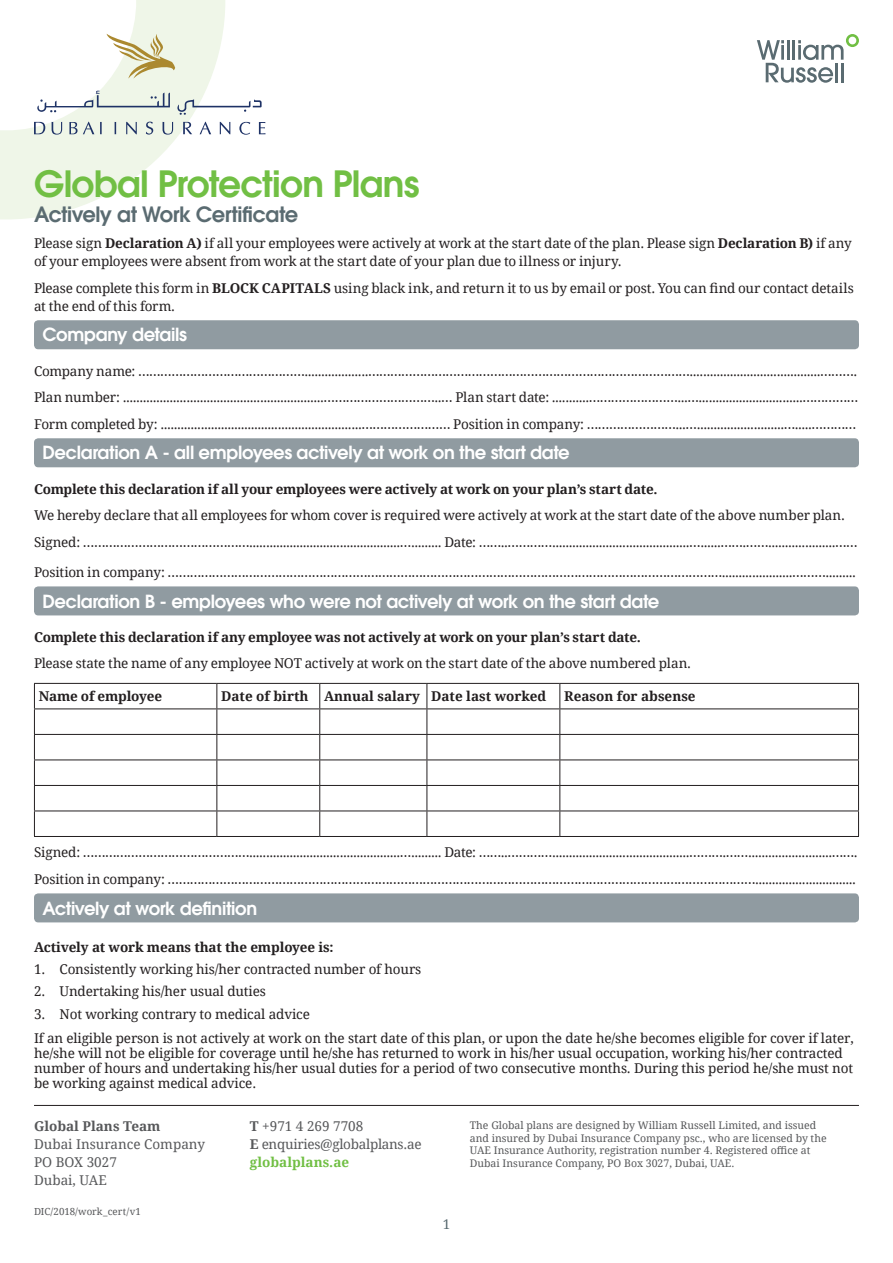
<style>
.page{position:relative;width:893px;height:1263px;background:#fff}
.page>*{position:absolute;margin:0;border:0;box-sizing:border-box;transform-origin:0 0}
.AppForm__Main_Head{font:600 36px "ITC Avant Garde Pro";letter-spacing:-.02em;color:#71bf44}
.AppForm__Second_head{font:600 21px "ITC Avant Garde Pro";letter-spacing:-.025em;color:#5a6b71}
.AppForm_Grey_WOB_hea{font:600 18px "ITC Avant Garde Pro";letter-spacing:-.02em;color:#fff}
.APPForm__Body_copy{font:13.5px/15px "Droid Serif";letter-spacing:-.01em;color:#231f20}
.APPForm__Body_copy-2{font:700 13.5px "Droid Serif";letter-spacing:-.01em;color:#231f20}
.t1{font:13.5px "Droid Serif";color:#57585a}
.t2{font:13.5px "Droid Serif";letter-spacing:-.02em;color:#57585a}
.t3{font:700 13.5px "Droid Serif";color:#57585a}
.t4{font:700 13.5px "Droid Serif";color:#71bf44}
.t5{font:13.5px "Droid Serif";color:#5a6b71}
.t6{font:10.5px/12.6px "Droid Serif";color:#57585a}
.t7{font:9.75px "Droid Serif";color:#57585a}
.s1{font-weight:700}
</style>
<div class="page">
<svg style="left:0;top:0;width:251px;height:220px"></svg>
<svg style="left:37px;top:91px;width:133px;height:21px"></svg>
<svg style="left:177px;top:99px;width:85px;height:16px"></svg>
<svg style="left:34px;top:122px;width:11px;height:12px"></svg>
<svg style="left:52px;top:122px;width:10px;height:13px"></svg>
<svg style="left:69px;top:122px;width:25px;height:12px"></svg>
<svg style="left:100px;top:122px;width:2px;height:12px"></svg>
<svg style="left:115px;top:122px;width:1px;height:12px"></svg>
<svg style="left:126px;top:122px;width:11px;height:12px"></svg>
<svg style="left:146px;top:122px;width:7px;height:13px"></svg>
<svg style="left:163px;top:122px;width:10px;height:13px"></svg>
<svg style="left:183px;top:122px;width:9px;height:12px"></svg>
<svg style="left:200px;top:122px;width:11px;height:12px"></svg>
<svg style="left:220px;top:122px;width:10px;height:12px"></svg>
<svg style="left:239px;top:122px;width:11px;height:13px"></svg>
<svg style="left:259px;top:122px;width:7px;height:12px"></svg>
<svg style="left:107px;top:34px;width:70px;height:45px"></svg>
<svg style="left:757px;top:34px;width:102px;height:49px"></svg>
<div style="left:34px;top:320px;width:825px;height:29px;background:#909ba1;border-radius:4px"></div>
<div style="left:34px;top:438px;width:825px;height:29px;background:#909ba1;border-radius:4px"></div>
<div style="left:34px;top:586px;width:825px;height:29px;background:#909ba1;border-radius:4px"></div>
<hr style="left:34px;top:683px;width:183px;height:1px;background:#231f20">
<hr style="left:217px;top:683px;width:103px;height:1px;background:#231f20">
<hr style="left:320px;top:683px;width:107px;height:1px;background:#231f20">
<hr style="left:427px;top:683px;width:133px;height:1px;background:#231f20">
<hr style="left:560px;top:683px;width:299px;height:1px;background:#231f20">
<hr style="left:34px;top:708px;width:183px;height:1px;background:#231f20">
<hr style="left:217px;top:708px;width:103px;height:1px;background:#231f20">
<hr style="left:320px;top:708px;width:107px;height:1px;background:#231f20">
<hr style="left:427px;top:708px;width:133px;height:1px;background:#231f20">
<hr style="left:560px;top:708px;width:299px;height:1px;background:#231f20">
<hr style="left:34px;top:734px;width:183px;height:1px;background:#231f20">
<hr style="left:217px;top:734px;width:103px;height:1px;background:#231f20">
<hr style="left:320px;top:734px;width:107px;height:1px;background:#231f20">
<hr style="left:427px;top:734px;width:133px;height:1px;background:#231f20">
<hr style="left:560px;top:734px;width:299px;height:1px;background:#231f20">
<hr style="left:34px;top:759px;width:183px;height:1px;background:#231f20">
<hr style="left:217px;top:759px;width:103px;height:1px;background:#231f20">
<hr style="left:320px;top:759px;width:107px;height:1px;background:#231f20">
<hr style="left:427px;top:759px;width:133px;height:1px;background:#231f20">
<hr style="left:560px;top:759px;width:299px;height:1px;background:#231f20">
<hr style="left:34px;top:785px;width:183px;height:1px;background:#231f20">
<hr style="left:217px;top:785px;width:103px;height:1px;background:#231f20">
<hr style="left:320px;top:785px;width:107px;height:1px;background:#231f20">
<hr style="left:427px;top:785px;width:133px;height:1px;background:#231f20">
<hr style="left:560px;top:785px;width:299px;height:1px;background:#231f20">
<hr style="left:34px;top:810px;width:183px;height:1px;background:#231f20">
<svg style="left:34px;top:684px;width:1px;height:152px"></svg>
<hr style="left:217px;top:810px;width:103px;height:1px;background:#231f20">
<svg style="left:216px;top:684px;width:1px;height:152px"></svg>
<hr style="left:320px;top:810px;width:107px;height:1px;background:#231f20">
<svg style="left:319px;top:684px;width:1px;height:152px"></svg>
<hr style="left:427px;top:810px;width:133px;height:1px;background:#231f20">
<svg style="left:426px;top:684px;width:1px;height:152px"></svg>
<hr style="left:560px;top:810px;width:299px;height:1px;background:#231f20">
<svg style="left:559px;top:684px;width:1px;height:152px"></svg>
<svg style="left:858px;top:684px;width:1px;height:152px"></svg>
<hr style="left:34px;top:836px;width:183px;height:1px;background:#231f20">
<hr style="left:217px;top:836px;width:103px;height:1px;background:#231f20">
<hr style="left:320px;top:836px;width:107px;height:1px;background:#231f20">
<hr style="left:427px;top:836px;width:133px;height:1px;background:#231f20">
<hr style="left:560px;top:836px;width:299px;height:1px;background:#231f20">
<div style="left:34px;top:893px;width:825px;height:29px;background:#909ba1;border-radius:4px"></div>
<hr style="left:34px;top:1105px;width:825px;height:1px;background:#231f20">
<p class="AppForm__Main_Head" style="left:34px;top:160px;width:387px">Global Protection Plans</p>
<p class="AppForm__Second_head" style="left:34px;top:200px;width:266px">Actively at Work Certificate</p>
<p class="APPForm__Body_copy" style="left:34px;top:234px;width:819px;line-height:18px">Please sign <span class="s1">Declaration A)</span> if all your employees were actively at work at the start date of the plan. Please sign <span class="s1">Declaration B)</span> if any of your employees were absent from work at the start date of your plan due to illness or injury.</p>
<p class="APPForm__Body_copy" style="left:34px;top:279px;width:821px;line-height:18px">Please complete this form in <span class="s1">BLOCK CAPITALS</span> using black ink, and return it to us by email or post. You can find our contact details at the end of this form.</p>
<p class="AppForm_Grey_WOB_hea" style="left:43px;top:323px;width:146px">Company details</p>
<p class="APPForm__Body_copy" style="left:34px;top:363px;width:825px">Company name: ………………………………………...................…………………………………………………………………………….......................................……….</p>
<p class="APPForm__Body_copy" style="left:34px;top:390px;width:826px">Plan number: ............................................................…………………………..… Plan start date: ...........……………………...…...............................……………</p>
<p class="APPForm__Body_copy" style="left:34px;top:416px;width:824px">Form completed by: ............................................................…………………… Position in company: ……………………...…..........................….....…………</p>
<p class="AppForm_Grey_WOB_hea" style="left:43px;top:441px;width:529px">Declaration A - all employees actively at work on the start date</p>
<p class="APPForm__Body_copy-2" style="left:34px;top:479px;width:625px">Complete this declaration if all your employees were actively at work on your plan’s start date.</p>
<p class="APPForm__Body_copy" style="left:34px;top:508px;width:812px">We hereby declare that all employees for whom cover is required were actively at work at the start date of the above number plan.</p>
<p class="APPForm__Body_copy" style="left:34px;top:534px;width:825px">Signed: ……………………………………….............................................…......... Date: ……..………….........................................…......…….……....................……</p>
<p class="APPForm__Body_copy" style="left:34px;top:564px;width:823px">Position in company: …………………………………………………………………………………………………………………………………….....................……….........</p>
<p class="AppForm_Grey_WOB_hea" style="left:43px;top:589px;width:618px">Declaration B - employees who were not actively at work on the start date</p>
<p class="APPForm__Body_copy-2" style="left:34px;top:628px;width:608px">Complete this declaration if any employee was not actively at work on your plan’s start date.</p>
<p class="APPForm__Body_copy" style="left:34px;top:656px;width:659px">Please state the name of any employee NOT actively at work on the start date of the above numbered plan.</p>
<p class="APPForm__Body_copy-2" style="left:39px;top:687px;width:125px">Name of employee</p>
<p class="APPForm__Body_copy-2" style="left:221px;top:687px;width:89px">Date of birth</p>
<p class="APPForm__Body_copy-2" style="left:324px;top:687px;width:97px">Annual salary</p>
<p class="APPForm__Body_copy-2" style="left:431px;top:687px;width:117px">Date last worked</p>
<p class="APPForm__Body_copy-2" style="left:564px;top:687px;width:133px">Reason for absense</p>
<p class="APPForm__Body_copy" style="left:34px;top:845px;width:825px">Signed: ……………………………………….............................................…......... Date: ……..………….........................................……….…….........................…….</p>
<p class="APPForm__Body_copy" style="left:34px;top:871px;width:823px">Position in company: ……………………………………………………………………………………………………………………………………………..............................</p>
<p class="AppForm_Grey_WOB_hea" style="left:43px;top:896px;width:216px">Actively at work definition</p>
<p class="APPForm__Body_copy-2" style="left:34px;top:938px;width:301px">Actively at work means that the employee is:</p>
<p class="APPForm__Body_copy" style="left:34px;top:961px;width:389px">1. Consistently working his/her contracted number of hours</p>
<p class="APPForm__Body_copy" style="left:34px;top:983px;width:233px">2. Undertaking his/her usual duties</p>
<p class="APPForm__Body_copy" style="left:34px;top:1007px;width:277px">3. Not working contrary to medical advice</p>
<p class="APPForm__Body_copy" style="left:34px;top:1030px;width:821px">If an eligible person is not actively at work on the start date of this plan, or upon the date he/she becomes eligible for cover if later, he/she will not be eligible for coverage until he/she has returned to work in his/her usual occupation, working his/her contracted number of hours and undertaking his/her usual duties for a period of two consecutive months. During this period he/she must not be working against medical advice.</p>
<p class="t3" style="left:34px;top:1117px;width:128px">Global Plans Team</p>
<p class="t1" style="left:34px;top:1135px;width:172px">Dubai Insurance Company</p>
<p class="t1" style="left:34px;top:1153px;width:84px">PO BOX 3027</p>
<p class="t1" style="left:34px;top:1171px;width:74px">Dubai, UAE</p>
<p class="t7" style="left:34px;top:1205px;width:108px">DIC/2018/work_cert/v1</p>
<p class="t1" style="left:250px;top:1117px;width:115px"><span class="s1">T</span> +971 4 269 7708</p>
<p class="t2" style="left:250px;top:1135px;width:173px"><span class="s1">E</span> enquiries@globalplans.ae</p>
<p class="t4" style="left:250px;top:1153px;width:101px">globalplans.ae</p>
<p class="t5" style="left:443px;top:1215px;width:9px">1</p>
<p class="t6" style="left:470px;top:1119px;width:358px">The Global plans are designed by William Russell Limited, and issued and insured by Dubai Insurance Company psc., who are licensed by the UAE Insurance Authority, registration number 4. Registered office at Dubai Insurance Company, PO Box 3027, Dubai, UAE.</p>
</div>
